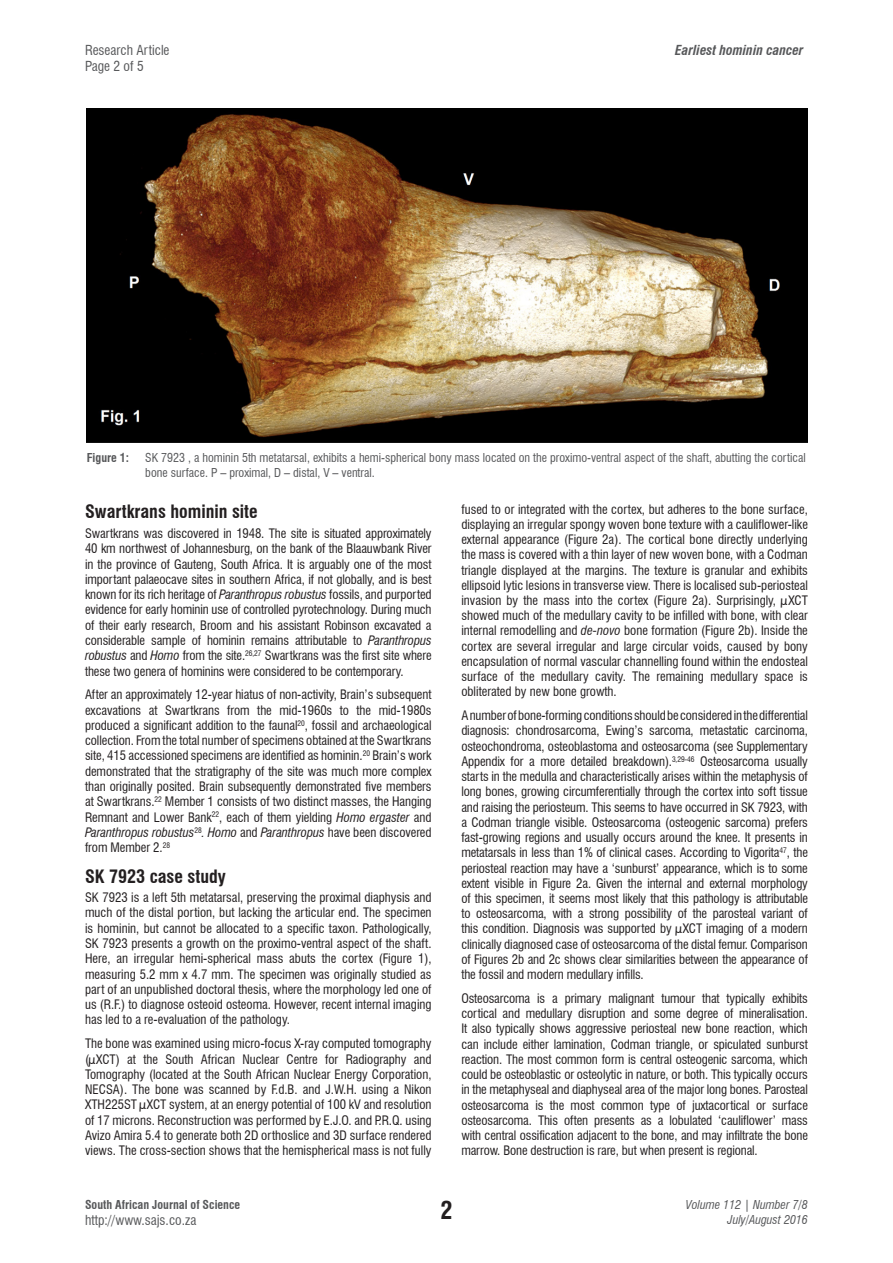
<style>
.page{position:relative;width:893px;height:1263px;background:#fff}
.page>*{position:absolute;margin:0;border:0;box-sizing:border-box;transform-origin:0 0}
.t1{font:700 condensed 24px "Swiss 721 BT";color:#231f20}
.Heading_1{font:700 condensed 18px "Swiss 721 BT";color:#231f20}
.HEADER_top{font:condensed 13.5px "Swiss 721 BT";color:#57585a}
.HEADER_top-2{font:italic 700 condensed 13.5px "Swiss 721 BT";color:#57585a}
.BODY{font:condensed 12.75px/15.3px "Swiss 721 BT";letter-spacing:-.005em;color:#231f20;text-align:justify}
.FIG_caption{font:condensed 12px/15px "Swiss 721 BT";color:#57585a}
.FIG_caption-2{font:700 condensed 12px "Swiss 721 BT";color:#57585a}
.t2{font:italic condensed 12px/14.4px "Swiss 721 BT";color:#57585a;text-align:right}
.s1{font-style:italic}
</style>
<div class="page">
<img style="left:87px;top:108px;width:720px;height:334px">
<p class="HEADER_top" style="left:85px;top:42px;width:86px">Research Article</p>
<p class="HEADER_top-2" style="left:675px;top:42px;width:130px">Earliest hominin cancer</p>
<p class="HEADER_top" style="left:85px;top:58px;width:60px">Page 2 of 5</p>
<p class="FIG_caption-2" style="left:87px;top:450px;width:44px">Figure 1:</p>
<p class="FIG_caption" style="left:145px;top:450px;width:662px">SK 7923 , a hominin 5th metatarsal, exhibits a hemi-spherical bony mass located on the proximo-ventral aspect of the shaft, abutting the cortical bone surface. P – proximal, D – distal, V – ventral.</p>
<p class="Heading_1" style="left:85px;top:501px;width:174px">Swartkrans hominin site</p>
<p class="BODY" style="left:85px;top:526px;width:348px">Swartkrans was discovered in 1948. The site is situated approximately 40 km northwest of Johannesburg, on the bank of the Blaauwbank River in the province of Gauteng, South Africa. It is arguably one of the most important palaeocave sites in southern Africa, if not globally, and is best known for its rich heritage of <span class="s1">Paranthropus robustus</span> fossils, and purported evidence for early hominin use of controlled pyrotechnology. During much of their early research, Broom and his assistant Robinson excavated a considerable sample of hominin remains attributable to <span class="s1">Paranthropus robustus</span> and <span class="s1">Homo</span> from the site.<sup>26,27</sup> Swartkrans was the first site where these two genera of hominins were considered to be contemporary.</p>
<p class="BODY" style="left:85px;top:687px;width:348px">After an approximately 12-year hiatus of non-activity, Brain’s subsequent excavations at Swartkrans from the mid-1960s to the mid-1980s produced a significant addition to the faunal<sup>20</sup>, fossil and archaeological collection. From the total number of specimens obtained at the Swartkrans site, 415 accessioned specimens are identified as hominin.<sup>20</sup> Brain’s work demonstrated that the stratigraphy of the site was much more complex than originally posited. Brain subsequently demonstrated five members at Swartkrans.<sup>22</sup> Member 1 consists of two distinct masses, the Hanging Remnant and Lower Bank<sup>22</sup>, each of them yielding <span class="s1">Homo ergaster</span> and <span class="s1">Paranthropus robustus</span><sup>28</sup><span class="s1">. Homo</span> and <span class="s1">Paranthropus</span> have been discovered from Member 2.<sup>28</sup></p>
<p class="Heading_1" style="left:85px;top:865px;width:142px">SK 7923 case study</p>
<p class="BODY" style="left:85px;top:890px;width:348px">SK 7923 is a left 5th metatarsal, preserving the proximal diaphysis and much of the distal portion, but lacking the articular end. The specimen is hominin, but cannot be allocated to a specific taxon. Pathologically, SK 7923 presents a growth on the proximo-ventral aspect of the shaft.<br>Here, an irregular hemi-spherical mass abuts the cortex (Figure 1), measuring 5.2 mm x 4.7 mm. The specimen was originally studied as part of an unpublished doctoral thesis, where the morphology led one of us (R.F.) to diagnose osteoid osteoma. However, recent internal imaging has led to a re-evaluation of the pathology.</p>
<p class="BODY" style="left:85px;top:1036px;width:348px">The bone was examined using micro-focus X-ray computed tomography (<span class="s1">µ</span>XCT) at the South African Nuclear Centre for Radiography and Tomography (located at the South African Nuclear Energy Corporation, NECSA). The bone was scanned by F.d.B. and J.W.H. using a Nikon XTH225ST <span class="s1">µ</span>XCT system, at an energy potential of 100 kV and resolution of 17 microns. Reconstruction was performed by E.J.O. and P.R.Q. using Avizo Amira 5.4 to generate both 2D orthoslice and 3D surface rendered views. The cross-section shows that the hemispherical mass is not fully</p>
<p class="BODY" style="left:461px;top:501px;width:348px">fused to or integrated with the cortex, but adheres to the bone surface, displaying an irregular spongy woven bone texture with a cauliflower-like external appearance (Figure 2a). The cortical bone directly underlying the mass is covered with a thin layer of new woven bone, with a Codman triangle displayed at the margins. The texture is granular and exhibits ellipsoid lytic lesions in transverse view. There is localised sub-periosteal invasion by the mass into the cortex (Figure 2a). Surprisingly, <span class="s1">µ</span>XCT showed much of the medullary cavity to be infilled with bone, with clear internal remodelling and <span class="s1">de-novo</span> bone formation (Figure 2b). Inside the cortex are several irregular and large circular voids, caused by bony encapsulation of normal vascular channelling found within the endosteal surface of the medullary cavity. The remaining medullary space is obliterated by new bone growth.</p>
<p class="BODY" style="left:461px;top:708px;width:348px">A number of bone-forming conditions should be considered in the differential diagnosis: chondrosarcoma, Ewing’s sarcoma, metastatic carcinoma, osteochondroma, osteoblastoma and osteosarcoma (see Supplementary Appendix for a more detailed breakdown).<sup>3,29-46</sup> Osteosarcoma usually starts in the medulla and characteristically arises within the metaphysis of long bones, growing circumferentially through the cortex into soft tissue and raising the periosteum. This seems to have occurred in SK 7923, with a Codman triangle visible. Osteosarcoma (osteogenic sarcoma) prefers fast-growing regions and usually occurs around the knee. It presents in metatarsals in less than 1% of clinical cases. According to Vigorita<sup>47</sup>, the periosteal reaction may have a ‘sunburst’ appearance, which is to some extent visible in Figure 2a. Given the internal and external morphology of this specimen, it seems most likely that this pathology is attributable to osteosarcoma, with a strong possibility of the parosteal variant of this condition. Diagnosis was supported by <span class="s1">µ</span>XCT imaging of a modern clinically diagnosed case of osteosarcoma of the distal femur. Comparison of Figures 2b and 2c shows clear similarities between the appearance of the fossil and modern medullary infills.</p>
<p class="BODY" style="left:461px;top:991px;width:348px">Osteosarcoma is a primary malignant tumour that typically exhibits cortical and medullary disruption and some degree of mineralisation.<br>It also typically shows aggressive periosteal new bone reaction, which can include either lamination, Codman triangle, or spiculated sunburst reaction. The most common form is central osteogenic sarcoma, which could be osteoblastic or osteolytic in nature, or both. This typically occurs in the metaphyseal and diaphyseal area of the major long bones. Parosteal osteosarcoma is the most common type of juxtacortical or surface osteosarcoma. This often presents as a lobulated ‘cauliflower’ mass with central ossification adjacent to the bone, and may infiltrate the bone marrow. Bone destruction is rare, but when present is regional.</p>
<p class="FIG_caption-2" style="left:85px;top:1197px;width:157px">South African Journal of Science</p>
<p class="HEADER_top" style="left:85px;top:1212px;width:113px">http://www.sajs.co.za</p>
<p class="t1" style="left:440px;top:1195px;width:13px">2</p>
<p class="t2" style="left:686px;top:1198px;width:124px">Volume 112 | Number 7/8<br>July/August 2016</p>
</div>
